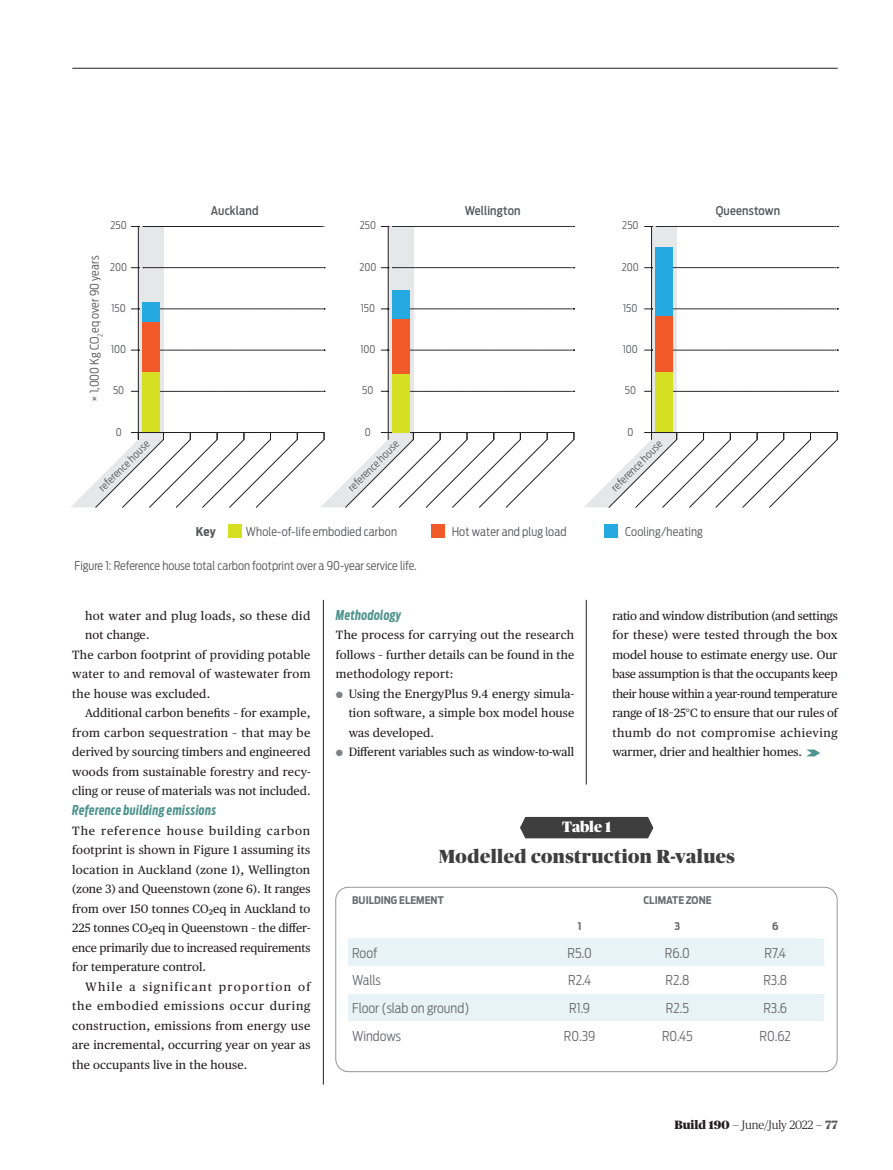
<style>
.page{position:relative;width:893px;height:1170px;background:#fff}
.page>*{position:absolute;margin:0;border:0;box-sizing:border-box;transform-origin:0 0}
.Table_-_title_2015{font:900 18.9px "Publico Banner";letter-spacing:.025em;color:#3e3e3f}
.Table_-_number{font:900 15px "Publico Banner";letter-spacing:-.005em;color:#fff}
.Table_-_body{font:300 13.5px "Antenna Cond";color:#6c6d70}
.Departments_-_Subhea{font:italic 700 13.5px "Antenna Extra Cond";letter-spacing:.025em;color:#50948f}
.Departments_-_para_F{font:12px/19.5px "Publico Text";letter-spacing:.01em;color:#231f20;text-align:justify}
.Departments_-_para_a{font:12px/19.5px "Publico Text";letter-spacing:.01em;color:#231f20;text-align:justify}
.Chart_Y_axis_no_lead{font:300 12px "Antenna Cond";letter-spacing:.01em;color:#57585a}
.Features_-_captions{font:300 12px "Antenna Cond";color:#57585a}
.Departments_-_para_F-2{font:12px/19.5px "Publico Text";letter-spacing:.03em;color:#231f20}
.Departments_-_para_F-3{font:12px "Publico Text";letter-spacing:-.01em;color:#231f20}
.Chart_Y_axis_no_lead-2{font:500 12px "Antenna Cond";letter-spacing:.015em;color:#57585a}
.t1{font:300 12px "Publico";color:#231f20}
.Chart_Y_axis_no_lead-3{font:700 12px "Antenna Cond";color:#57585a}
.Chart_Y_axis_no_lead-4{font:300 10.5px "Antenna Cond";color:#57585a}
.Table_-_column_head{font:700 10.5px "Antenna Cond";color:#6c6d70}
.s1{font-family:"Publico";font-size:9px;color:#808285}
.s2{font-weight:900}
.s3{font-weight:900;color:#545557}
</style>
<div class="page">
<hr style="left:72px;top:68px;width:766px;height:1px;background:#231f20">
<hr style="left:323px;top:600px;width:1px;height:484px;background:#231f20">
<hr style="left:586px;top:600px;width:1px;height:184px;background:#231f20">
<div style="left:138px;top:226px;width:25px;height:206px;background:#e6e7e9"></div>
<hr style="left:138px;top:226px;width:1px;height:206px;background:#231f20">
<svg style="left:131px;top:391px;width:194px;height:1px"></svg>
<svg style="left:131px;top:349px;width:194px;height:2px"></svg>
<svg style="left:131px;top:308px;width:194px;height:1px"></svg>
<svg style="left:131px;top:267px;width:194px;height:1px"></svg>
<svg style="left:131px;top:226px;width:194px;height:1px"></svg>
<div style="left:388px;top:226px;width:25px;height:206px;background:#e6e7e9"></div>
<svg style="left:381px;top:391px;width:194px;height:1px"></svg>
<svg style="left:381px;top:349px;width:194px;height:2px"></svg>
<svg style="left:381px;top:308px;width:194px;height:1px"></svg>
<svg style="left:381px;top:267px;width:194px;height:1px"></svg>
<svg style="left:381px;top:226px;width:194px;height:1px"></svg>
<hr style="left:388px;top:226px;width:1px;height:206px;background:#231f20">
<svg style="left:71px;top:432px;width:503px;height:75px"></svg>
<div style="left:651px;top:226px;width:26px;height:206px;background:#e6e7e9"></div>
<svg style="left:644px;top:391px;width:194px;height:1px"></svg>
<svg style="left:644px;top:349px;width:194px;height:2px"></svg>
<svg style="left:644px;top:308px;width:194px;height:1px"></svg>
<svg style="left:644px;top:267px;width:194px;height:1px"></svg>
<svg style="left:644px;top:226px;width:194px;height:1px"></svg>
<hr style="left:651px;top:226px;width:1px;height:206px;background:#231f20">
<svg style="left:584px;top:432px;width:254px;height:75px"></svg>
<div style="left:142px;top:372px;width:18px;height:60px;background:#d6df21"></div>
<div style="left:392px;top:373px;width:18px;height:59px;background:#d6df21"></div>
<div style="left:655px;top:372px;width:18px;height:60px;background:#d6df21"></div>
<div style="left:142px;top:322px;width:18px;height:50px;background:#f15929"></div>
<div style="left:392px;top:319px;width:17px;height:54px;background:#f15929"></div>
<div style="left:655px;top:315px;width:18px;height:57px;background:#f15929"></div>
<div style="left:142px;top:303px;width:18px;height:19px;background:#24aae1"></div>
<div style="left:392px;top:290px;width:17px;height:29px;background:#24aae1"></div>
<div style="left:655px;top:247px;width:18px;height:68px;background:#24aae1"></div>
<div style="left:228px;top:524px;width:14px;height:13px;background:#d6df21"></div>
<div style="left:431px;top:524px;width:13px;height:13px;background:#f15929"></div>
<div style="left:605px;top:524px;width:13px;height:13px;background:#24aae1"></div>
<svg style="left:348px;top:938px;width:476px;height:83px"></svg>
<div style="left:336px;top:887px;width:501px;height:184px;border:1px solid #939598;border-radius:13px"></div>
<svg style="left:520px;top:816px;width:133px;height:22px;background:#4c4c4d"></svg>
<svg style="left:806px;top:749px;width:14px;height:7px"></svg>
<p class="Chart_Y_axis_no_lead-4" style="left:110px;top:219px;width:18px">250</p>
<p class="Chart_Y_axis_no_lead-4" style="left:110px;top:260px;width:18px">200</p>
<p class="Chart_Y_axis_no_lead-4" style="left:112px;top:302px;width:16px">150</p>
<p class="Chart_Y_axis_no_lead-4" style="left:111px;top:343px;width:17px">100</p>
<p class="Chart_Y_axis_no_lead-4" style="left:113px;top:384px;width:13px">50</p>
<p class="Chart_Y_axis_no_lead-4" style="left:116px;top:425px;width:7px">0</p>
<p class="Chart_Y_axis_no_lead" style="left:88px;top:402px;width:148px;rotate:-90deg">× 1,000 Kg CO<sub>2</sub>eq over 90 years</p>
<p class="Chart_Y_axis_no_lead-2" style="left:211px;top:204px;width:49px">Auckland</p>
<p class="Chart_Y_axis_no_lead-4" style="left:360px;top:219px;width:18px">250</p>
<p class="Chart_Y_axis_no_lead-4" style="left:359px;top:260px;width:18px">200</p>
<p class="Chart_Y_axis_no_lead-4" style="left:361px;top:302px;width:16px">150</p>
<p class="Chart_Y_axis_no_lead-4" style="left:360px;top:343px;width:17px">100</p>
<p class="Chart_Y_axis_no_lead-4" style="left:362px;top:384px;width:13px">50</p>
<p class="Chart_Y_axis_no_lead-4" style="left:365px;top:425px;width:7px">0</p>
<p class="Chart_Y_axis_no_lead-2" style="left:465px;top:204px;width:57px">Wellington</p>
<p class="Chart_Y_axis_no_lead-2" style="left:716px;top:204px;width:66px">Queenstown</p>
<p class="Chart_Y_axis_no_lead-4" style="left:622px;top:219px;width:18px">250</p>
<p class="Chart_Y_axis_no_lead-4" style="left:622px;top:260px;width:18px">200</p>
<p class="Chart_Y_axis_no_lead-4" style="left:623px;top:302px;width:16px">150</p>
<p class="Chart_Y_axis_no_lead-4" style="left:623px;top:343px;width:17px">100</p>
<p class="Chart_Y_axis_no_lead-4" style="left:625px;top:384px;width:13px">50</p>
<p class="Chart_Y_axis_no_lead-4" style="left:627px;top:425px;width:7px">0</p>
<p class="Chart_Y_axis_no_lead-4" style="left:96px;top:485px;width:69px;rotate:-45deg">reference house</p>
<p class="Chart_Y_axis_no_lead-4" style="left:346px;top:485px;width:69px;rotate:-45deg">reference house</p>
<p class="Chart_Y_axis_no_lead-4" style="left:609px;top:485px;width:69px;rotate:-45deg">reference house</p>
<p class="Chart_Y_axis_no_lead-3" style="left:196px;top:524px;width:21px">Key</p>
<p class="Chart_Y_axis_no_lead" style="left:246px;top:524px;width:153px">Whole-of-life embodied carbon</p>
<p class="Chart_Y_axis_no_lead" style="left:452px;top:524px;width:116px">Hot water and plug load</p>
<p class="Chart_Y_axis_no_lead" style="left:625px;top:524px;width:79px">Cooling/heating</p>
<p class="Features_-_captions" style="left:75px;top:559px;width:344px">Figure 1: Reference house total carbon footprint over a 90-year service life.</p>
<p class="Departments_-_para_F-2" style="left:85px;top:605px;width:227px">hot water and plug loads, so these did not change.</p>
<p class="Departments_-_para_F" style="left:72px;top:644px;width:240px">The carbon footprint of providing potable water to and removal of wastewater from the house was excluded.</p>
<p class="Departments_-_para_a" style="left:72px;top:702px;width:240px;text-indent:13px">Additional carbon benefits – for example, from carbon sequestration – that may be derived by sourcing timbers and engineered woods from sustainable forestry and recy&shy;cling or reuse of materials was not included.</p>
<p class="Departments_-_Subhea" style="left:72px;top:802px;width:146px">Reference building emissions</p>
<p class="Departments_-_para_F" style="left:72px;top:819px;width:240px">The reference house building carbon footprint is shown in Figure 1 assuming its location in Auckland (zone 1), Wellington (zone 3) and Queenstown (zone 6). It ranges from over 150 tonnes CO2eq in Auckland to 225 tonnes CO2eq in Queenstown – the differ&shy;ence primarily due to increased requirements for temperature control.</p>
<p class="Departments_-_para_a" style="left:72px;top:975px;width:240px;text-indent:13px">While a significant proportion of the embodied emissions occur during construction, emissions from energy use are incremental, occurring year on year as the occupants live in the house.</p>
<p class="Departments_-_Subhea" style="left:336px;top:607px;width:67px">Methodology</p>
<p class="Departments_-_para_F" style="left:336px;top:624px;width:240px">The process for carrying out the research follows – further details can be found in the methodology report:</p>
<p class="Departments_-_para_F" style="left:349px;top:683px;width:227px;text-indent:-13px"><span class="s1">¬</span> Using the EnergyPlus 9.4 energy simula&shy;tion software, a simple box model house was developed.</p>
<p class="Departments_-_para_F-3" style="left:336px;top:743px;width:240px"><span class="s1">¬</span> Different variables such as window-to-wall</p>
<p class="Departments_-_para_F" style="left:612px;top:605px;width:227px">ratio and window distribution (and settings for these) were tested through the box model house to estimate energy use. Our base assumption is that the occupants keep their house within a year-round temperature range of 18–25°C to ensure that our rules of thumb do not compromise achieving warmer, drier and healthier homes.</p>
<p class="Table_-_number" style="left:562px;top:815px;width:50px">Table 1</p>
<p class="Table_-_title_2015" style="left:439px;top:842px;width:298px">Modelled construction R-values</p>
<p class="Table_-_column_head" style="left:352px;top:894px;width:93px">BUILDING ELEMENT</p>
<p class="Table_-_column_head" style="left:643px;top:894px;width:70px">CLIMATE ZONE</p>
<p class="Table_-_column_head" style="left:578px;top:919px;width:5px">1</p>
<p class="Table_-_column_head" style="left:675px;top:919px;width:7px">3</p>
<p class="Table_-_column_head" style="left:772px;top:919px;width:8px">6</p>
<p class="Table_-_body" style="left:352px;top:944px;width:27px">Roof</p>
<p class="Table_-_body" style="left:567px;top:944px;width:26px">R5.0</p>
<p class="Table_-_body" style="left:665px;top:944px;width:27px">R6.0</p>
<p class="Table_-_body" style="left:764px;top:944px;width:23px">R7.4</p>
<p class="Table_-_body" style="left:352px;top:972px;width:30px">Walls</p>
<p class="Table_-_body" style="left:568px;top:972px;width:25px">R2.4</p>
<p class="Table_-_body" style="left:665px;top:972px;width:25px">R2.8</p>
<p class="Table_-_body" style="left:763px;top:972px;width:25px">R3.8</p>
<p class="Table_-_body" style="left:352px;top:1000px;width:119px">Floor (slab on ground)</p>
<p class="Table_-_body" style="left:569px;top:1000px;width:23px">R1.9</p>
<p class="Table_-_body" style="left:666px;top:1000px;width:25px">R2.5</p>
<p class="Table_-_body" style="left:763px;top:1000px;width:25px">R3.6</p>
<p class="Table_-_body" style="left:352px;top:1027px;width:50px">Windows</p>
<p class="Table_-_body" style="left:564px;top:1027px;width:33px">R0.39</p>
<p class="Table_-_body" style="left:662px;top:1027px;width:32px">R0.45</p>
<p class="Table_-_body" style="left:760px;top:1027px;width:33px">R0.62</p>
<p class="t1" style="left:674px;top:1117px;width:165px"><span class="s2">Build 190</span> — June/July 2022 — <span class="s3">77</span></p>
</div>
